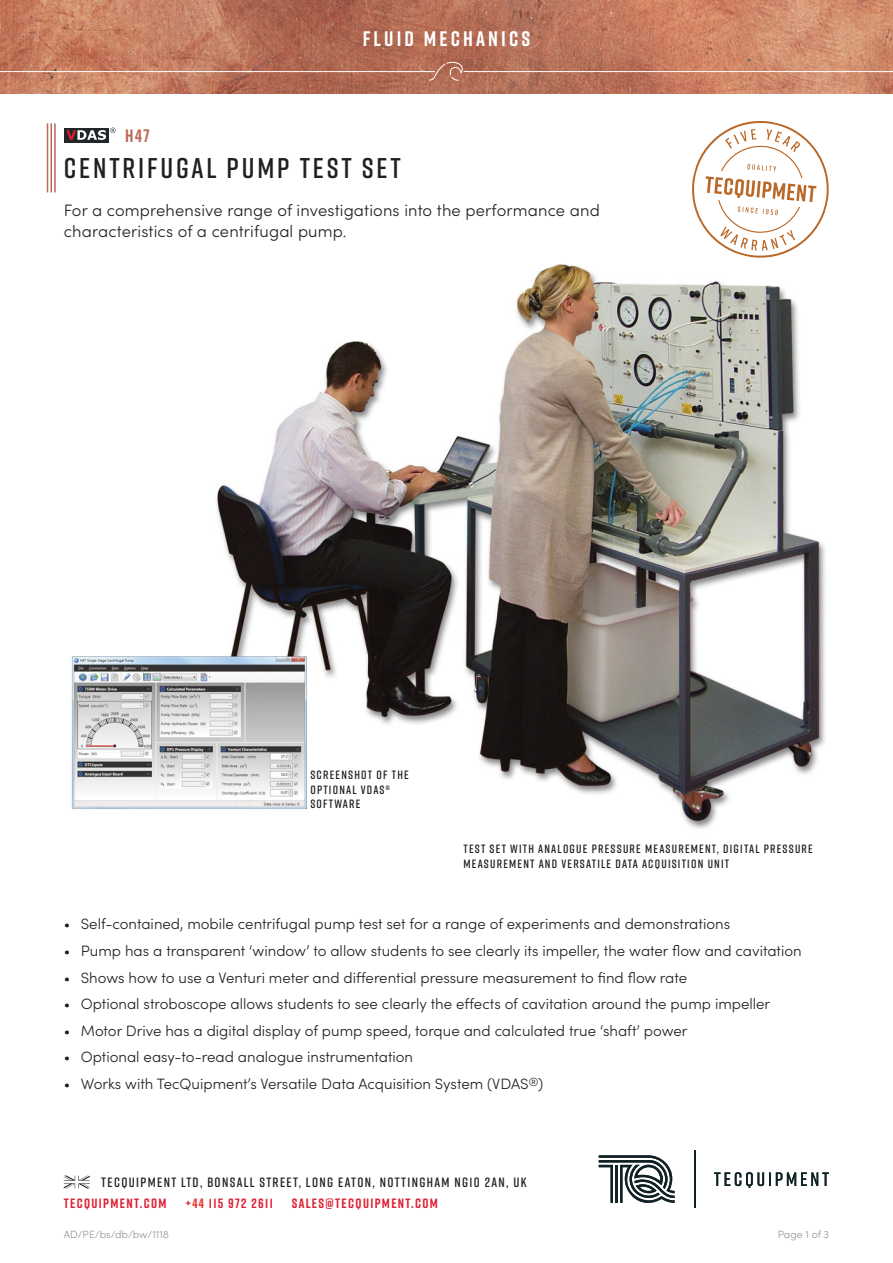
<style>
.page{position:relative;width:893px;height:1263px;background:#fff}
.page>*{position:absolute;margin:0;border:0;box-sizing:border-box;transform-origin:0 0}
.t1{font:600 28.5px "Rift";letter-spacing:.1em;color:#231f20}
.t2{font:700 21px "Rift";letter-spacing:.15em;color:#fff}
.t3{font:700 18px "Rift";color:#ba6853}
.Product_description{font:300 16.5px/21px "Sofia Pro";letter-spacing:.01em;color:#231f20}
.Large_bullet_points{font:300 15px "Sofia Pro";color:#231f20}
.t4{font:600 13.5px "Rift";letter-spacing:.1em;color:#231f20}
.t5{font:700 13.5px "Rift";letter-spacing:.1em;color:#df1f33}
.t6{font:600 12px/14.4px "Rift";letter-spacing:.1em;color:#231f20}
.t7{font:300 10.5px "Sofia Pro";color:#939598}
.s1{color:#ee2d28}
</style>
<div class="page">
<svg style="left:599px;top:1155px;width:76px;height:48px"></svg>
<svg style="left:714px;top:1172px;width:115px;height:16px"></svg>
<hr style="left:694px;top:1150px;width:1px;height:58px;background:#112226">
<svg style="left:64px;top:1175px;width:26px;height:13px"></svg>
<hr style="left:54px;top:123px;width:2px;height:69px;background:#ba6853">
<hr style="left:51px;top:123px;width:1px;height:69px;background:#ba6853">
<hr style="left:47px;top:123px;width:1px;height:69px;background:#ba6853">
<img style="left:0;top:0;width:892px;height:93px">
<svg style="left:0;top:62px;width:893px;height:19px;background:#c27f66"></svg>
<img style="left:71px;top:264px;width:754px;height:565px">
<svg style="left:677px;top:121px;width:152px;height:152px"></svg>
<div style="left:64px;top:128px;width:45px;height:14px;background:#222628"></div>
<svg style="left:66px;top:128px;width:50px;height:12px"></svg>
<p class="t2" style="left:363px;top:24px;width:169px">FLUID MECHANICS</p>
<p class="t3" style="left:125px;top:122px;width:26px">H47</p>
<p class="t1" style="left:64px;top:147px;width:339px">CENTRIFUGAL PUMP TEST SET</p>
<p class="Product_description" style="left:64px;top:198px;width:538px">For a comprehensive range of investigations into the performance and characteristics of a centrifugal pump.</p>
<p class="t6" style="left:310px;top:767px;width:100px">SCREENSHOT OF THE<br>OPTIONAL VDAS®<br>SOFTWARE</p>
<p class="t6" style="left:463px;top:841px;width:351px">TEST SET WITH ANALOGUE PRESSURE MEASUREMENT, DIGITAL PRESSURE<br>MEASUREMENT AND VERSATILE DATA ACQUISITION UNIT</p>
<p class="Large_bullet_points" style="left:64px;top:913px;width:668px">• Self-contained, mobile centrifugal pump test set for a range of experiments and demonstrations</p>
<p class="Large_bullet_points" style="left:64px;top:940px;width:739px">• Pump has a transparent ‘window’ to allow students to see clearly its impeller, the water flow and cavitation</p>
<p class="Large_bullet_points" style="left:64px;top:966px;width:625px">• Shows how to use a Venturi meter and differential pressure measurement to find flow rate</p>
<p class="Large_bullet_points" style="left:64px;top:993px;width:708px">• Optional stroboscope allows students to see clearly the effects of cavitation around the pump impeller</p>
<p class="Large_bullet_points" style="left:64px;top:1019px;width:625px">• Motor Drive has a digital display of pump speed, torque and calculated true ‘shaft’ power</p>
<p class="Large_bullet_points" style="left:64px;top:1046px;width:351px">• Optional easy-to-read analogue instrumentation</p>
<p class="Large_bullet_points" style="left:64px;top:1072px;width:481px">• Works with TecQuipment’s Versatile Data Acquisition System (VDAS<sup>®</sup>)</p>
<p class="t4" style="left:101px;top:1172px;width:427px">TECQUIPMENT LTD, BONSALL STREET, LONG EATON, NOTTINGHAM NG10 2AN, UK</p>
<p class="t5" style="left:64px;top:1193px;width:104px">TECQUIPMENT.COM</p>
<p class="t5" style="left:185px;top:1193px;width:89px">+<span class="s1">44</span> 115 972 2611</p>
<p class="t5" style="left:292px;top:1193px;width:148px">SALES@TECQUIPMENT.COM</p>
<p class="t7" style="left:64px;top:1227px;width:107px">AD/PE/bs/db/bw/1118</p>
<p class="t7" style="left:778px;top:1227px;width:53px">Page 1 of 3</p>
</div>
